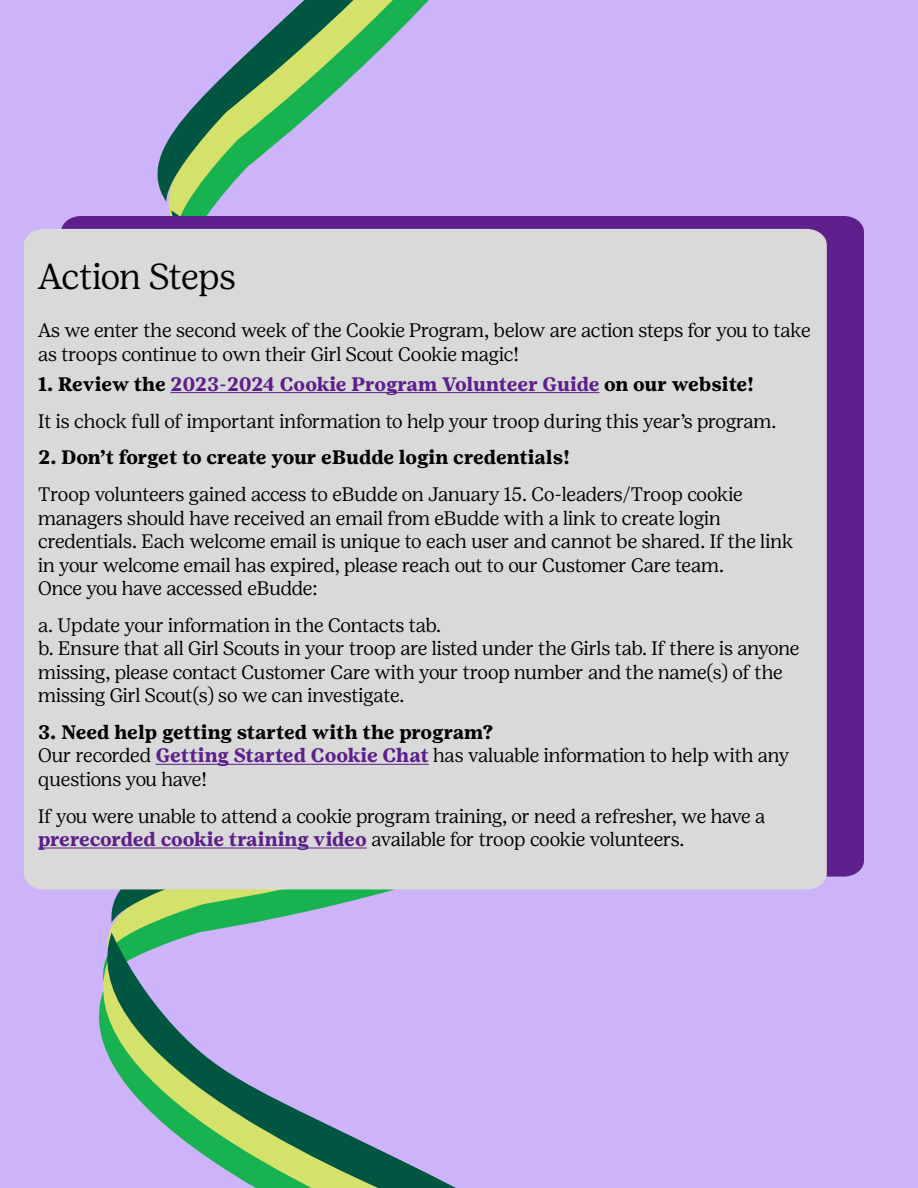
<style>
.page{position:relative;width:918px;height:1188px;background:#ccb3fa}
.page>*{position:absolute;margin:0;border:0;box-sizing:border-box;transform-origin:0 0}
.t1{font:300 36px "Girl Scout Display";letter-spacing:-.02em;color:#000}
.t2{font:300 19.5px/23.4px "Girl Scout Display";letter-spacing:-.005em;color:#000}
.t3{font:700 19.5px "Girl Scout Text";letter-spacing:-.005em;color:#5c1f8b}
.t4{font:700 19.5px "Girl Scout Text";letter-spacing:-.02em;color:#000}
.t5{font:700 19.5px "Girl Scout Text";color:#000}
.s1{color:#000}
.s2{font-family:"Girl Scout Text";font-weight:700;color:#5c1f8b}
</style>
<div class="page">
<div style="left:103px;top:889px;width:654px;height:92px;background:#ccb3fa"></div>
<svg style="left:107px;top:889px;width:654px;height:64px;background:#bdb4e7"></svg>
<svg style="left:111px;top:889px;width:654px;height:34px;background:#a6b5c5"></svg>
<svg style="left:73px;top:933px;width:525px;height:255px;background:#b0add7"></svg>
<div style="left:153px;top:0;width:474px;height:216px;background:#ccb3fa"></div>
<svg style="left:142px;top:0;width:474px;height:202px;background:#aeafd2"></svg>
<div style="left:171px;top:210px;width:618px;height:6px;background:#ccb3fa"></div>
<div style="left:61px;top:216px;width:803px;height:661px;background:#5c1f8b"></div>
<div style="left:24px;top:229px;width:803px;height:660px;background:#d9d9d9"></div>
<hr style="left:170px;top:392px;width:430px;height:1px;background:#5c1f8b">
<hr style="left:156px;top:764px;width:273px;height:1px;background:#5c1f8b">
<hr style="left:38px;top:848px;width:329px;height:1px;background:#5c1f8b">
<h1 class="t1" style="left:38px;top:254px;width:199px">Action Steps</h1>
<p class="t2" style="left:38px;top:318px;width:774px">As we enter the second week of the Cookie Program, below are action steps for you to take as troops continue to own their Girl Scout Cookie magic!</p>
<p class="t3" style="left:38px;top:372px;width:717px"><span class="s1">1. Review the</span> 2023-2024 Cookie Program Volunteer Guide <span class="s1">on our website!</span></p>
<p class="t2" style="left:38px;top:409px;width:740px">It is chock full of important information to help your troop during this year’s program.</p>
<p class="t4" style="left:38px;top:446px;width:533px">2. Don’t forget to create your eBudde login credentials!</p>
<p class="t2" style="left:38px;top:483px;width:757px">Troop volunteers gained access to eBudde on January 15. Co-leaders/Troop cookie managers should have received an email from eBudde with a link to create login credentials. Each welcome email is unique to each user and cannot be shared. If the link in your welcome email has expired, please reach out to our Customer Care team.<br>Once you have accessed eBudde:</p>
<p class="t2" style="left:38px;top:613px;width:763px">a. Update your information in the Contacts tab.<br>b. Ensure that all Girl Scouts in your troop are listed under the Girls tab. If there is anyone missing, please contact Customer Care with your troop number and the name(s) of the missing Girl Scout(s) so we can investigate.</p>
<p class="t5" style="left:38px;top:720px;width:457px">3. Need help getting started with the program?</p>
<p class="t2" style="left:38px;top:744px;width:753px">Our recorded <span class="s2">Getting Started Cookie Chat</span> has valuable information to help with any questions you have!</p>
<p class="t2" style="left:38px;top:804px;width:729px">If you were unable to attend a cookie program training, or need a refresher, we have a <span class="s2">prerecorded cookie training video</span> available for troop cookie volunteers.</p>
</div>
